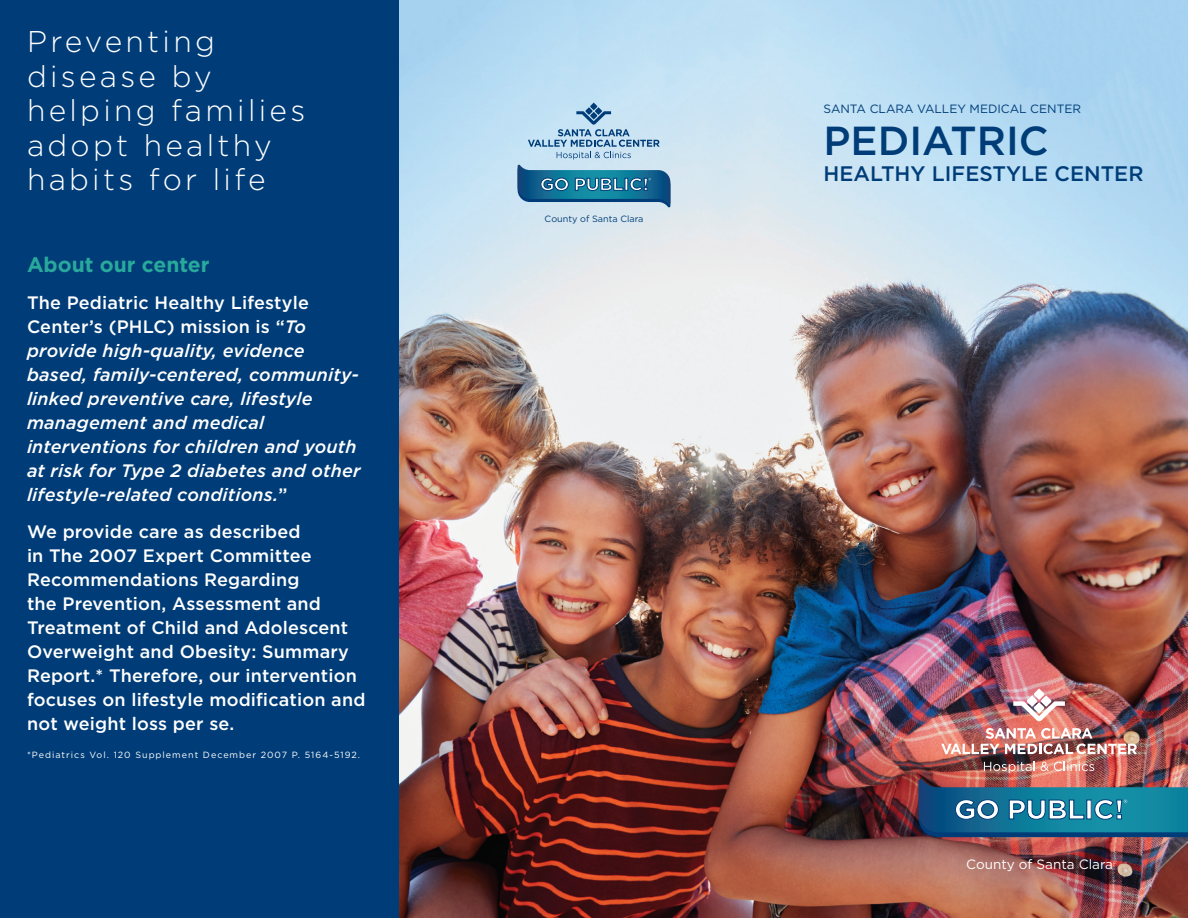
<style>
.page{position:relative;width:1188px;height:918px;background:#fff}
.page>*{position:absolute;margin:0;border:0;box-sizing:border-box;transform-origin:0 0}
.t1{font:500 40.5px "Gotham";color:#003d78}
.t2{font:300 30px/34.5px "Gotham";letter-spacing:.11em;color:#fff}
.t3{font:500 21px "Gotham";color:#003d78}
.t4{font:700 21px "Gotham";color:#29a99c}
.t5{font:italic 500 18px/24px "Gotham";letter-spacing:.01em;color:#fff}
.t6{font:500 18px/24px "Gotham";letter-spacing:.01em;color:#fff}
.t7{font:13.5px "Gotham";color:#fff}
.t8{font:12px "Gotham";color:#003d78}
.t9{font:9.15px "Gotham";color:#003d78}
.t10{font:9px "Gotham";letter-spacing:.11em;color:#fff}
.s1{font-style:normal}
</style>
<div class="page">
<img style="left:398px;top:0;width:790px;height:918px">
<div style="left:0;top:0;width:398px;height:918px;background:#003d78"></div>
<img style="left:919px;top:779px;width:269px;height:62px">
<svg style="left:1013px;top:688px;width:52px;height:33px"></svg>
<img style="left:941px;top:728px;width:196px;height:26px">
<svg style="left:984px;top:761px;width:51px;height:12px"></svg>
<svg style="left:1041px;top:761px;width:53px;height:10px"></svg>
<svg style="left:518px;top:165px;width:152px;height:42px;background:#498cac"></svg>
<svg style="left:528px;top:106px;width:132px;height:53px;background:#abcbe2"></svg>
<h2 class="t2" style="left:27px;top:24px;width:280px">Preventing disease by helping families adopt healthy habits for life</h2>
<p class="t4" style="left:27px;top:253px;width:184px">About our center</p>
<p class="t5" style="left:27px;top:291px;width:335px"><span class="s1">The Pediatric Healthy Lifestyle Center’s (PHLC) mission is “</span>To provide high-quality, evidence based, family-centered, community&shy;linked preventive care, lifestyle management and medical interventions for children and youth at risk for Type 2 diabetes and other lifestyle-related conditions.<span class="s1">”</span></p>
<p class="t6" style="left:27px;top:519px;width:340px">We provide care as described<br>in The 2007 Expert Committee<br>Recommendations Regarding<br>the Prevention, Assessment and<br>Treatment of Child and Adolescent<br>Overweight and Obesity: Summary<br>Report.* Therefore, our intervention focuses on lifestyle modification and not weight loss per se.</p>
<p class="t10" style="left:27px;top:749px;width:335px">*Pediatrics Vol. 120 Supplement December 2007 P. 5164-5192.</p>
<p class="t9" style="left:545px;top:214px;width:100px">County of Santa Clara</p>
<p class="t8" style="left:824px;top:102px;width:259px">SANTA CLARA VALLEY MEDICAL CENTER</p>
<h1 class="t1" style="left:824px;top:118px;width:227px">PEDIATRIC</h1>
<p class="t3" style="left:824px;top:161px;width:322px">HEALTHY LIFESTYLE CENTER</p>
<p class="t7" style="left:966px;top:857px;width:148px">County of Santa Clara</p>
</div>
